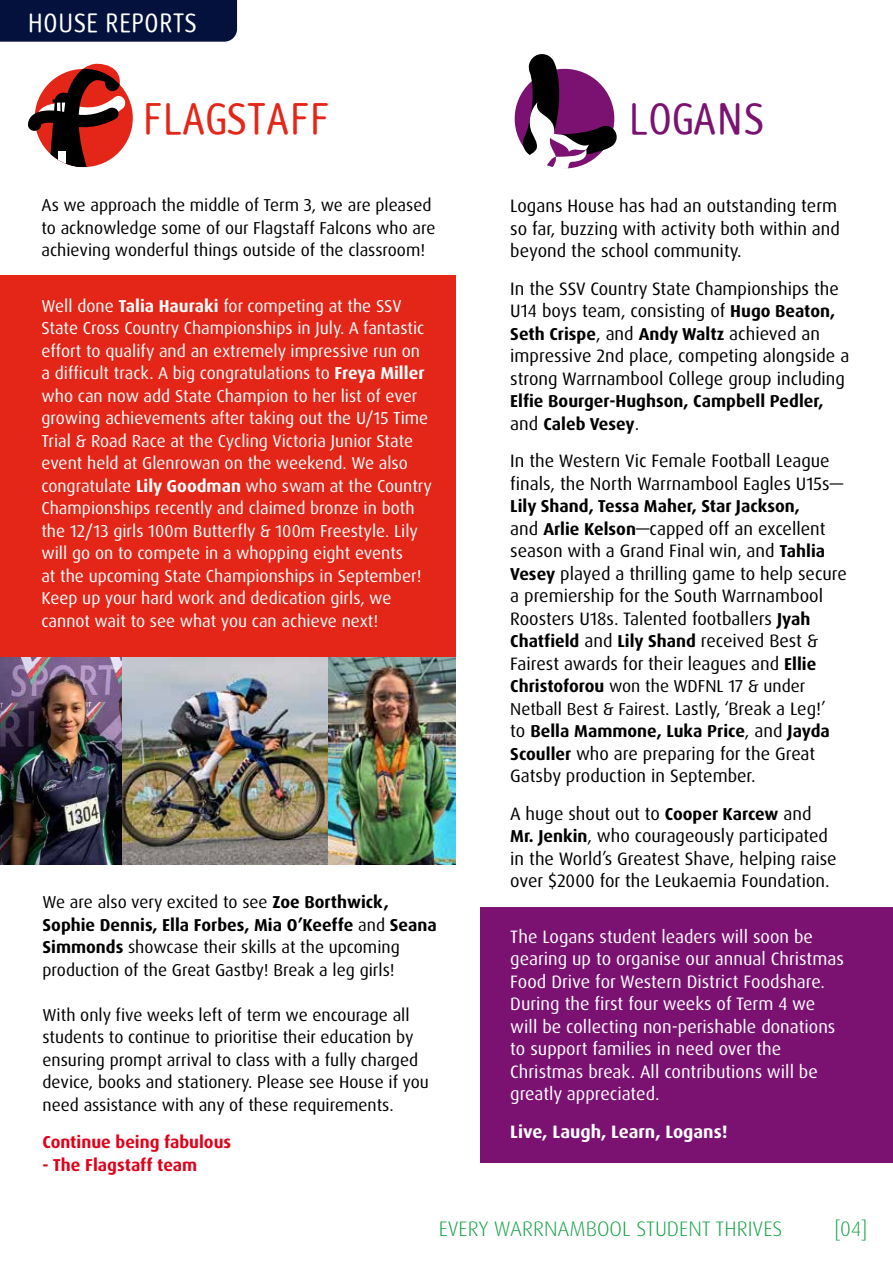
<style>
.page{position:relative;width:893px;height:1263px;background:#fff}
.page>*{position:absolute;margin:0;border:0;box-sizing:border-box;transform-origin:0 0}
.t1{font:45px "Saturday Sans ICG";color:#e42618}
.t2{font:45px "Saturday Sans ICG";color:#7b1272}
.t3{font:27px "Saturday Sans ICG";color:#fff}
.t4{font:300 21px "Dax Pro";color:#17a345}
.t5{font:18px/22.5px "Dax Pro";color:#000}
.t6{font:18px/22.5px "Dax Pro";color:#fff}
.t7{font:700 18px "Dax Pro";color:#fff}
.t8{font:17.25px/22.5px "Dax Pro";color:#fff}
.t9{font:17.25px/22.5px "Dax Pro";color:#000}
.t10{font:700 17.25px/22.5px "Dax Pro";color:#000}
.t11{font:700 17.25px "Dax Pro";color:#e2001a}
.s1{font-weight:700}
.s2{font-weight:700;font-size:17.25px}
.s3{font-weight:400;font-size:18px}
.s4{font-size:17.25px}
</style>
<div class="page">
<div style="left:0;top:275px;width:455px;height:531px;background:#e42618"></div>
<svg style="left:28px;top:64px;width:104px;height:104px"></svg>
<div style="left:58px;top:151px;width:8px;height:14px;background:#fff"></div>
<div style="left:480px;top:908px;width:413px;height:255px;background:#7b1272"></div>
<div style="left:0;top:0;width:237px;height:42px;background:#03113c"></div>
<svg style="left:515px;top:54px;width:102px;height:115px"></svg>
<img style="left:121px;top:658px;width:334px;height:206px">
<img style="left:0;top:658px;width:121px;height:206px">
<h2 class="t3" style="left:28px;top:8px;width:170px">HOUSE REPORTS</h2>
<h1 class="t1" style="left:142px;top:94px;width:189px">FLAGSTAFF</h1>
<h1 class="t2" style="left:628px;top:94px;width:137px">LOGANS</h1>
<p class="t9" style="left:41px;top:194px;width:396px">As we approach the middle of Term 3, we are pleased to acknowledge some of our Flagstaff Falcons who are achieving wonderful things outside of the classroom!</p>
<p class="t8" style="left:41px;top:295px;width:392px">Well done <span class="s1">Talia Hauraki</span> for competing at the SSV State Cross Country Championships in July. A fantastic effort to qualify and an extremely impressive run on a difficult track. A big congratulations to <span class="s1">Freya Miller </span>who can now add State Champion to her list of ever growing achievements after taking out the U/15 Time Trial &amp; Road Race at the Cycling Victoria Junior State event held at Glenrowan on the weekend. We also congratulate <span class="s1">Lily Goodman</span> who swam at the Country Championships recently and claimed bronze in both the 12/13 girls 100m Butterfly &amp; 100m Freestyle. Lily will go on to compete in a whopping eight events<br>at the upcoming State Championships in September!<br>Keep up your hard work and dedication girls, we cannot wait to see what you can achieve next!</p>
<p class="t9" style="left:43px;top:891px;width:396px">We are also very excited to see <span class="s1">Zoe Borthwick, Sophie Dennis, Ella Forbes, Mia O’Keeffe</span> and <span class="s1">Seana Simmonds</span> showcase their skills at the upcoming production of the Great Gastby! Break a leg girls!</p>
<p class="t9" style="left:43px;top:1004px;width:388px">With only five weeks left of term we encourage all students to continue to prioritise their education by ensuring prompt arrival to class with a fully charged device, books and stationery. Please see House if you need assistance with any of these requirements.</p>
<p class="t11" style="left:43px;top:1131px;width:190px">Continue being fabulous</p>
<p class="t11" style="left:43px;top:1154px;width:156px">- The Flagstaff team</p>
<p class="t5" style="left:510px;top:195px;width:331px">Logans House has had an outstanding term so far, buzzing with activity both within and beyond the school community.</p>
<p class="t5" style="left:510px;top:277px;width:330px">In the SSV Country State Championships the<br>U14 boys team, consisting of <span class="s2">Hugo Beaton,</span></p>
<p class="t10" style="left:510px;top:322px;width:311px">Seth Crispe<span class="s3">, and</span> Andy Waltz <span class="s3">achieved an</span></p>
<p class="t5" style="left:510px;top:345px;width:341px">impressive 2nd place, competing alongside a strong Warrnambool College group including</p>
<p class="t10" style="left:510px;top:390px;width:315px">Elfie Bourger-Hughson, Campbell Pedler, <span class="s3">and</span> Caleb Vesey<span class="s3">.</span></p>
<p class="t5" style="left:510px;top:450px;width:334px">In the Western Vic Female Football League finals, the North Warrnambool Eagles U15s—</p>
<p class="t10" style="left:510px;top:495px;width:291px">Lily Shand, Tessa Maher, Star Jackson,</p>
<p class="t5" style="left:510px;top:517px;width:338px">and <span class="s2">Arlie Kelson</span>—capped off an excellent season with a Grand Final win, and <span class="s2">Tahlia Vesey</span> played a thrilling game to help secure a premiership for the South Warrnambool Roosters U18s. Talented footballers <span class="s2">Jyah</span></p>
<p class="t10" style="left:510px;top:630px;width:309px">Chatfield <span class="s3">and</span> Lily Shand <span class="s3">received Best &amp;</span></p>
<p class="t5" style="left:510px;top:652px;width:308px">Fairest awards for their leagues and <span class="s2">Ellie</span></p>
<p class="t9" style="left:510px;top:675px;width:297px"><span class="s1">Christoforou</span> won the WDFNL 17 &amp; under</p>
<p class="t5" style="left:510px;top:697px;width:317px"><span class="s4">Netball Best &amp; Fairest</span>. Lastly, ‘Break a Leg!’</p>
<p class="t10" style="left:510px;top:720px;width:321px"><span class="s3">to</span> Bella Mammone, Luka Price<span class="s3">, and</span> Jayda</p>
<p class="t5" style="left:510px;top:742px;width:306px"><span class="s2">Scouller</span> who are preparing for the Great<br>Gatsby production in September.</p>
<p class="t5" style="left:510px;top:802px;width:328px">A huge shout out to <span class="s2">Cooper Karcew</span> and <span class="s2">Mr. Jenkin</span>, who courageously participated in the World’s Greatest Shave, helping raise over $2000 for the Leukaemia Foundation.</p>
<p class="t6" style="left:510px;top:925px;width:335px">The Logans student leaders will soon be gearing up to organise our annual Christmas Food Drive for Western District Foodshare.<br>During the first four weeks of Term 4 we will be collecting non-perishable donations to support families in need over the Christmas break. All contributions will be greatly appreciated.</p>
<p class="t7" style="left:510px;top:1120px;width:219px">Live, Laugh, Learn, Logans!</p>
<p class="t4" style="left:439px;top:1215px;width:345px">EVERY WARRNAMBOOL STUDENT THRIVES</p>
<p class="t4" style="left:834px;top:1215px;width:34px">[04]</p>
</div>
